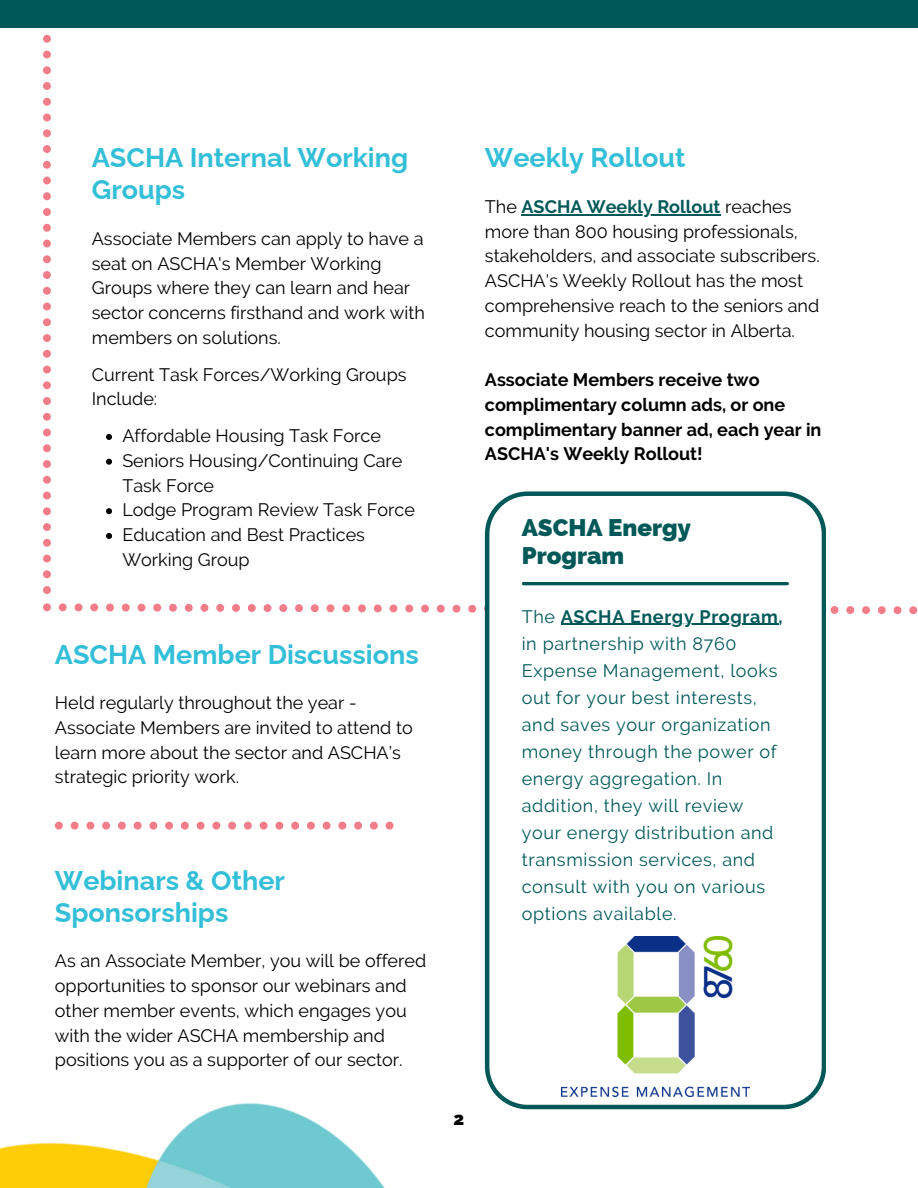
<style>
.page{position:relative;width:918px;height:1188px;background:#fff}
.page>*{position:absolute;margin:0;border:0;box-sizing:border-box;transform-origin:0 0}
.t1{font:700 27px/31.5px "Raleway";color:#33bfd8}
.t2{font:800 24px/28.2px "Raleway";color:#005958}
.t3{font:18px/24.8px "Raleway";color:#000}
.t4{font:18px/27px "Raleway";letter-spacing:.035em;color:#005958}
.t5{font:700 18px/24.8px "Raleway";color:#000}
.t6{font:900 18px "Raleway";color:#000}
.s1{font-weight:700;color:#005958}
.s2{font-weight:700}
</style>
<div class="page">
<svg style="left:106px;top:434px;width:6px;height:6px"></svg>
<svg style="left:106px;top:459px;width:6px;height:6px"></svg>
<svg style="left:106px;top:508px;width:6px;height:6px"></svg>
<svg style="left:106px;top:533px;width:6px;height:6px"></svg>
<img style="left:0;top:992px;width:558px;height:196px">
<svg style="left:43px;top:603px;width:875px;height:12px"></svg>
<svg style="left:485px;top:491px;width:341px;height:618px"></svg>
<hr style="left:523px;top:582px;width:264px;height:3px;background:#005958">
<hr style="left:561px;top:624px;width:217px;height:1px;background:#005958">
<img style="left:561px;top:936px;width:188px;height:160px">
<hr style="left:522px;top:214px;width:199px;height:1px;background:#005958">
<svg style="left:43px;top:34px;width:8px;height:560px"></svg>
<div style="left:0;top:0;width:918px;height:28px;background:#005958"></div>
<svg style="left:55px;top:822px;width:339px;height:8px"></svg>
<p class="t1" style="left:92px;top:142px;width:318px">ASCHA Internal Working<br>Groups</p>
<p class="t3" style="left:92px;top:226px;width:335px">Associate Members can apply to have a seat on ASCHA's Member Working Groups where they can learn and hear sector concerns firsthand and work with members on solutions.</p>
<p class="t3" style="left:92px;top:362px;width:316px">Current Task Forces/Working Groups<br>Include:</p>
<p class="t3" style="left:122px;top:423px;width:260px">Affordable Housing Task Force</p>
<p class="t3" style="left:122px;top:448px;width:282px">Seniors Housing/Continuing Care<br>Task Force</p>
<p class="t3" style="left:122px;top:498px;width:294px">Lodge Program Review Task Force</p>
<p class="t3" style="left:122px;top:522px;width:244px">Education and Best Practices<br>Working Group</p>
<p class="t1" style="left:55px;top:638px;width:365px">ASCHA Member Discussions</p>
<p class="t3" style="left:55px;top:690px;width:359px">Held regularly throughout the year - Associate Members are invited to attend to learn more about the sector and ASCHA’s strategic priority work.</p>
<p class="t1" style="left:55px;top:865px;width:232px">Webinars &amp; Other<br>Sponsorships</p>
<p class="t3" style="left:55px;top:949px;width:373px">As an Associate Member, you will be offered opportunities to sponsor our webinars and other member events, which engages you with the wider ASCHA membership and positions you as a supporter of our sector.</p>
<p class="t1" style="left:485px;top:142px;width:202px">Weekly Rollout</p>
<p class="t3" style="left:485px;top:194px;width:336px">The <span class="s1">ASCHA Weekly Rollout</span> reaches more than 800 housing professionals, stakeholders, and associate subscribers.<br>ASCHA's Weekly Rollout has the most comprehensive reach to the seniors and community housing sector in Alberta.</p>
<p class="t5" style="left:485px;top:367px;width:338px">Associate Members receive two complimentary column ads, or one complimentary banner ad, each year in<br>ASCHA's Weekly Rollout!</p>
<p class="t2" style="left:522px;top:513px;width:171px">ASCHA Energy<br>Program</p>
<p class="t4" style="left:522px;top:603px;width:262px">The <span class="s2">ASCHA Energy Program, </span>in partnership with 8760<br>Expense Management, looks out for your best interests, and saves your organization money through the power of energy aggregation. In addition, they will review your energy distribution and transmission services, and consult with you on various options available.</p>
<p class="t6" style="left:454px;top:1109px;width:12px">2</p>
</div>
